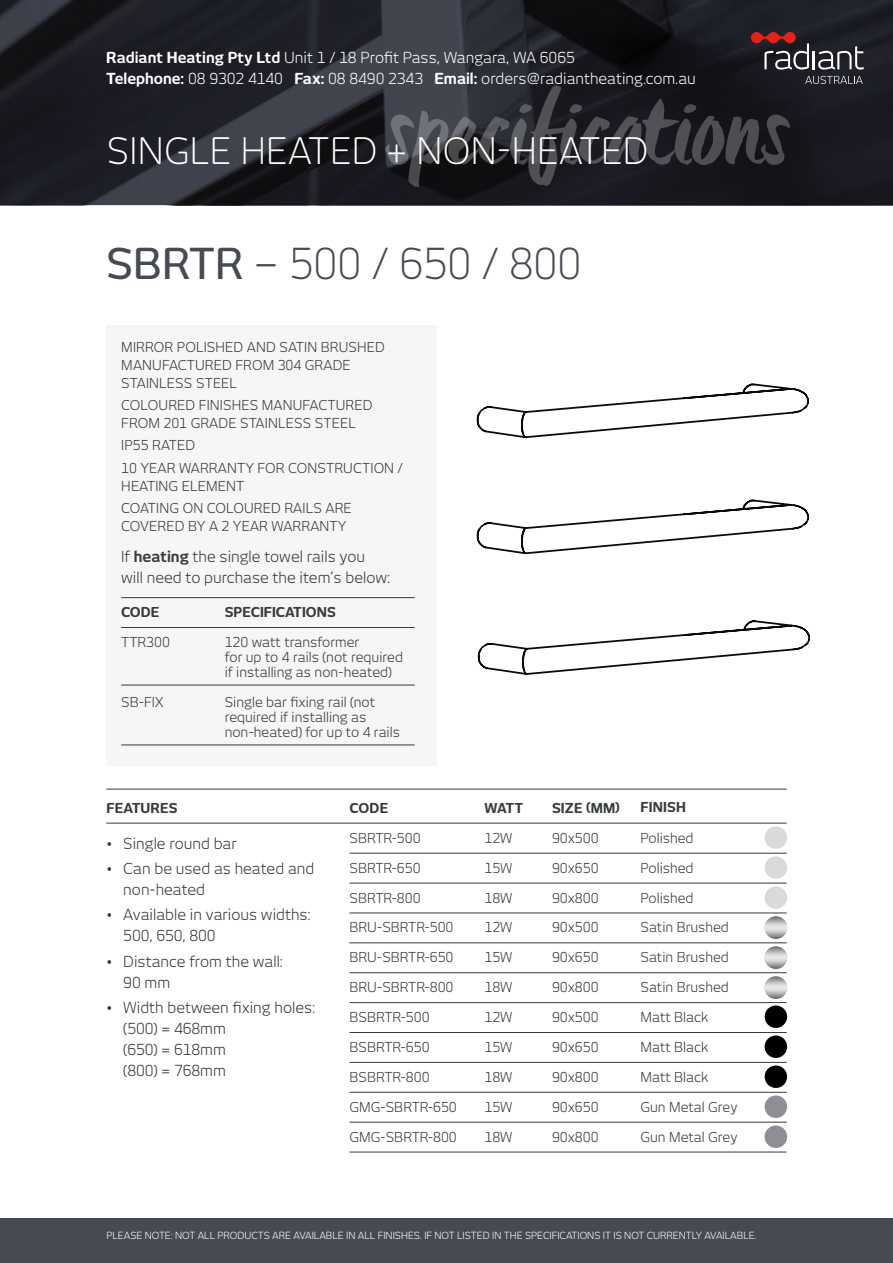
<style>
.page{position:relative;width:893px;height:1263px;background:#fff}
.page>*{position:absolute;margin:0;border:0;box-sizing:border-box;transform-origin:0 0}
.t1{font:101.85px "Origo";letter-spacing:-.01em;color:#fff}
.t2{font:300 42px "New June";color:#464a53}
.t3{font:300 36px "New June";letter-spacing:.01em;color:#fff}
.t4{font:15px/21px "New June";color:#363b3b}
.t5{font:15px/21px "New June";color:#fff}
.t6{font:13.5px/15px "New June";color:#363b3b}
.t7{font:700 13.5px "New June";color:#363b3b}
.t8{font:9.75px "New June";color:#fff}
.s1{font-weight:700}
.s2{font-weight:500}
</style>
<div class="page">
<svg style="left:0;top:0;width:893px;height:205px;background:#1f2027"></svg>
<div style="left:0;top:1218px;width:893px;height:45px;background:#464a53"></div>
<svg style="left:818px;top:46px;width:46px;height:24px"></svg>
<hr style="left:812px;top:51px;width:3px;height:18px;background:#fff">
<svg style="left:751px;top:32px;width:58px;height:38px;background:#573a3e"></svg>
<svg style="left:805px;top:76px;width:58px;height:8px"></svg>
<div style="left:106px;top:325px;width:331px;height:440px;background:#f6f6f6"></div>
<hr style="left:106px;top:789px;width:681px;height:1px;background:#363b3b">
<hr style="left:106px;top:823px;width:681px;height:1px;background:#363b3b">
<hr style="left:349px;top:853px;width:438px;height:1px;background:#363b3b">
<hr style="left:349px;top:883px;width:438px;height:1px;background:#363b3b">
<hr style="left:349px;top:913px;width:438px;height:1px;background:#363b3b">
<hr style="left:349px;top:942px;width:438px;height:1px;background:#363b3b">
<hr style="left:349px;top:972px;width:438px;height:1px;background:#363b3b">
<hr style="left:349px;top:1002px;width:438px;height:1px;background:#363b3b">
<hr style="left:349px;top:1032px;width:438px;height:1px;background:#363b3b">
<hr style="left:349px;top:1062px;width:438px;height:1px;background:#363b3b">
<hr style="left:349px;top:1092px;width:438px;height:1px;background:#363b3b">
<hr style="left:349px;top:1122px;width:438px;height:1px;background:#363b3b">
<hr style="left:349px;top:1152px;width:438px;height:1px;background:#363b3b">
<div style="left:765px;top:826px;width:22px;height:23px;background:#d9dada;border-radius:50%"></div>
<img style="left:765px;top:916px;width:22px;height:23px;border-radius:11px">
<div style="left:765px;top:856px;width:22px;height:23px;background:#d9dada;border-radius:50%"></div>
<div style="left:765px;top:886px;width:22px;height:23px;background:#d9dada;border-radius:50%"></div>
<img style="left:765px;top:946px;width:22px;height:23px;border-radius:11px">
<img style="left:765px;top:976px;width:22px;height:23px;border-radius:11px">
<div style="left:765px;top:1005px;width:22px;height:23px;background:#000;border-radius:50%"></div>
<div style="left:765px;top:1035px;width:22px;height:23px;background:#000;border-radius:50%"></div>
<div style="left:765px;top:1065px;width:22px;height:23px;background:#000;border-radius:50%"></div>
<div style="left:765px;top:1095px;width:22px;height:23px;background:#8d8f94;border-radius:50%"></div>
<div style="left:765px;top:1125px;width:22px;height:23px;background:#8d8f94;border-radius:50%"></div>
<svg style="left:477px;top:384px;width:333px;height:291px"></svg>
<hr style="left:121px;top:597px;width:294px;height:1px;background:#363b3b">
<hr style="left:121px;top:627px;width:294px;height:1px;background:#363b3b">
<hr style="left:121px;top:685px;width:294px;height:1px;background:#363b3b">
<hr style="left:121px;top:745px;width:294px;height:1px;background:#363b3b">
<p class="t5" style="left:106px;top:47px;width:591px"><span class="s1">Radiant Heating Pty Ltd</span> Unit 1 / 18 Profit Pass, Wangara, WA 6065<br><span class="s1">Telephone:</span> 08 9302 4140 <span class="s1">Fax:</span> 08 8490 2343 <span class="s1">Email:</span> orders@radiantheating.com.au</p>
<h1 class="t1" style="left:385px;top:57px;width:405px">specifications</h1>
<h3 class="t3" style="left:107px;top:129px;width:543px">SINGLE HEATED + NON-HEATED</h3>
<h2 class="t2" style="left:106px;top:239px;width:476px"><span class="s2">SBRTR</span> – 500 / 650 / 800</h2>
<p class="t6" style="left:121px;top:338px;width:265px;line-height:18px">MIRROR POLISHED AND SATIN BRUSHED<br>MANUFACTURED FROM 304 GRADE<br>STAINLESS STEEL</p>
<p class="t6" style="left:121px;top:396px;width:253px;line-height:18px">COLOURED FINISHES MANUFACTURED<br>FROM 201 GRADE STAINLESS STEEL</p>
<p class="t6" style="left:121px;top:434px;width:283px;line-height:22.2px">IP55 RATED<br>10 YEAR WARRANTY FOR CONSTRUCTION /</p>
<p class="t6" style="left:121px;top:474px;width:232px;line-height:22.2px">HEATING ELEMENT<br>COATING ON COLOURED RAILS ARE</p>
<p class="t6" style="left:121px;top:518px;width:227px">COVERED BY A 2 YEAR WARRANTY</p>
<p class="t4" style="left:121px;top:545px;width:271px">If <span class="s1">heating</span> the single towel rails you will need to purchase the item’s below:</p>
<p class="t7" style="left:121px;top:604px;width:40px">CODE</p>
<p class="t7" style="left:225px;top:604px;width:113px">SPECIFICATIONS</p>
<p class="t6" style="left:121px;top:634px;width:50px">TTR300</p>
<p class="t6" style="left:225px;top:634px;width:180px">120 watt transformer<br>for up to 4 rails (not required if installing as non-heated)</p>
<p class="t6" style="left:121px;top:694px;width:44px">SB-FIX</p>
<p class="t6" style="left:225px;top:694px;width:177px">Single bar fixing rail (not required if installing as non-heated) for up to 4 rails</p>
<p class="t7" style="left:106px;top:800px;width:73px">FEATURES</p>
<p class="t4" style="left:106px;top:833px;width:132px">• Single round bar</p>
<p class="t4" style="left:123px;top:858px;width:193px;text-indent:-17px">• Can be used as heated and non-heated</p>
<p class="t4" style="left:123px;top:904px;width:189px;text-indent:-17px">• Available in various widths:<br>500, 650, 800</p>
<p class="t4" style="left:123px;top:950px;width:161px;text-indent:-17px">• Distance from the wall:<br>90 mm</p>
<p class="t4" style="left:123px;top:997px;width:193px;text-indent:-17px">• Width between fixing holes: (500) = 468mm<br>(650) = 618mm<br>(800) = 768mm</p>
<p class="t7" style="left:350px;top:800px;width:40px">CODE</p>
<p class="t7" style="left:484px;top:800px;width:40px">WATT</p>
<p class="t7" style="left:552px;top:800px;width:69px">SIZE (MM)</p>
<p class="t7" style="left:640px;top:799px;width:47px">FINISH</p>
<p class="t6" style="left:349px;top:830px;width:73px">SBRTR-500</p>
<p class="t6" style="left:484px;top:830px;width:29px">12W</p>
<p class="t6" style="left:552px;top:830px;width:48px">90x500</p>
<p class="t6" style="left:640px;top:830px;width:55px">Polished</p>
<p class="t6" style="left:349px;top:860px;width:73px">SBRTR-650</p>
<p class="t6" style="left:484px;top:860px;width:29px">15W</p>
<p class="t6" style="left:552px;top:860px;width:48px">90x650</p>
<p class="t6" style="left:640px;top:860px;width:55px">Polished</p>
<p class="t6" style="left:349px;top:890px;width:73px">SBRTR-800</p>
<p class="t6" style="left:484px;top:890px;width:29px">18W</p>
<p class="t6" style="left:552px;top:890px;width:48px">90x800</p>
<p class="t6" style="left:640px;top:890px;width:55px">Polished</p>
<p class="t6" style="left:349px;top:920px;width:105px">BRU-SBRTR-500</p>
<p class="t6" style="left:484px;top:920px;width:29px">12W</p>
<p class="t6" style="left:552px;top:920px;width:48px">90x500</p>
<p class="t6" style="left:640px;top:920px;width:90px">Satin Brushed</p>
<p class="t6" style="left:349px;top:950px;width:105px">BRU-SBRTR-650</p>
<p class="t6" style="left:484px;top:950px;width:29px">15W</p>
<p class="t6" style="left:552px;top:950px;width:48px">90x650</p>
<p class="t6" style="left:640px;top:950px;width:90px">Satin Brushed</p>
<p class="t6" style="left:349px;top:979px;width:105px">BRU-SBRTR-800</p>
<p class="t6" style="left:484px;top:979px;width:29px">18W</p>
<p class="t6" style="left:552px;top:979px;width:48px">90x800</p>
<p class="t6" style="left:640px;top:979px;width:90px">Satin Brushed</p>
<p class="t6" style="left:349px;top:1009px;width:82px">BSBRTR-500</p>
<p class="t6" style="left:484px;top:1009px;width:29px">12W</p>
<p class="t6" style="left:552px;top:1009px;width:48px">90x500</p>
<p class="t6" style="left:640px;top:1009px;width:69px">Matt Black</p>
<p class="t6" style="left:349px;top:1039px;width:82px">BSBRTR-650</p>
<p class="t6" style="left:484px;top:1039px;width:29px">15W</p>
<p class="t6" style="left:552px;top:1039px;width:48px">90x650</p>
<p class="t6" style="left:640px;top:1039px;width:69px">Matt Black</p>
<p class="t6" style="left:349px;top:1069px;width:82px">BSBRTR-800</p>
<p class="t6" style="left:484px;top:1069px;width:29px">18W</p>
<p class="t6" style="left:552px;top:1069px;width:48px">90x800</p>
<p class="t6" style="left:640px;top:1069px;width:69px">Matt Black</p>
<p class="t6" style="left:349px;top:1099px;width:109px">GMG-SBRTR-650</p>
<p class="t6" style="left:484px;top:1099px;width:29px">15W</p>
<p class="t6" style="left:552px;top:1099px;width:48px">90x650</p>
<p class="t6" style="left:640px;top:1099px;width:99px">Gun Metal Grey</p>
<p class="t6" style="left:349px;top:1129px;width:109px">GMG-SBRTR-800</p>
<p class="t6" style="left:484px;top:1129px;width:29px">18W</p>
<p class="t6" style="left:552px;top:1129px;width:48px">90x800</p>
<p class="t6" style="left:640px;top:1129px;width:99px">Gun Metal Grey</p>
<p class="t8" style="left:106px;top:1230px;width:652px">PLEASE NOTE: NOT ALL PRODUCTS ARE AVAILABLE IN ALL FINISHES. IF NOT LISTED IN THE SPECIFICATIONS IT IS NOT CURRENTLY AVAILABLE.</p>
</div>
